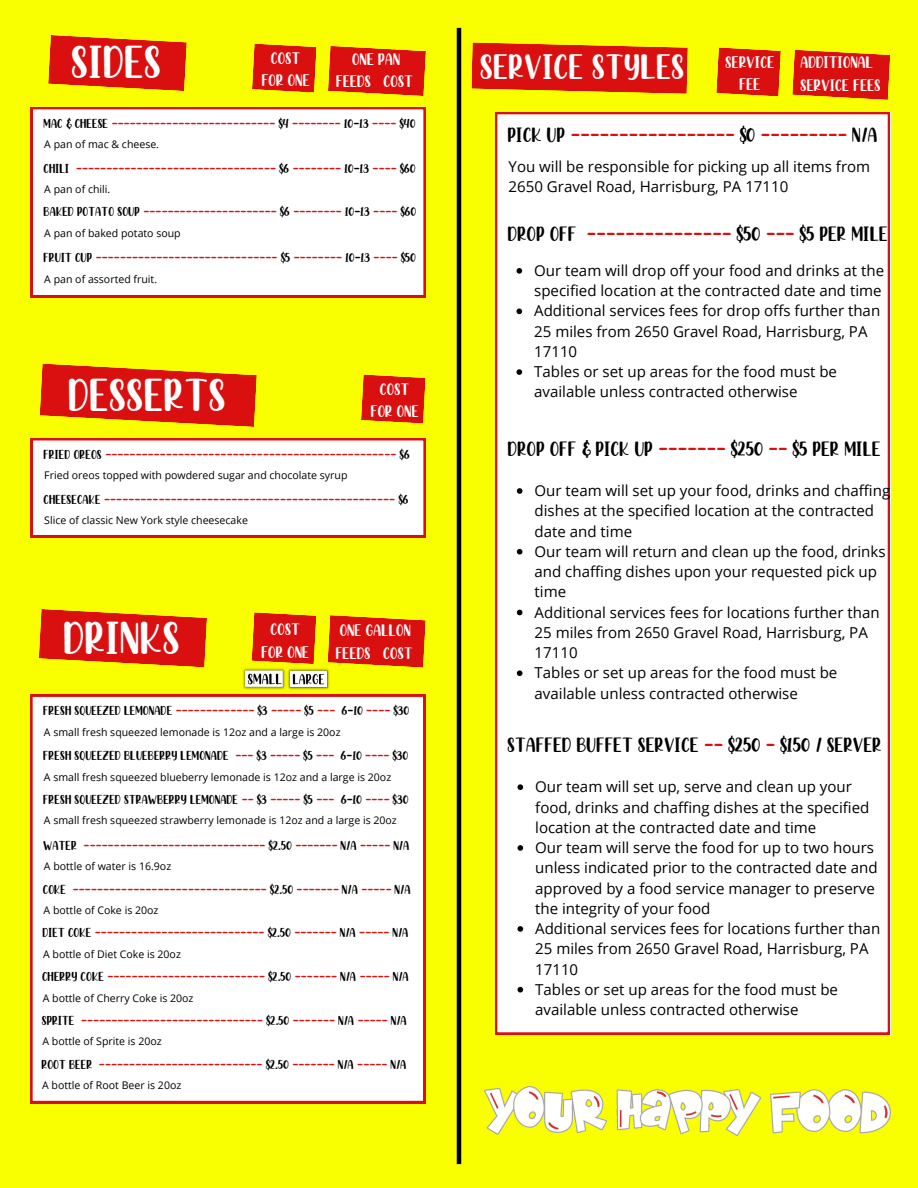
<style>
.page{position:relative;width:918px;height:1188px;background:#faff00}
.page>*{position:absolute;margin:0;border:0;box-sizing:border-box;transform-origin:0 0}
.t1{font:45px "Hashed Browns";color:#fff}
.t2{font:34.5px "Hashed Browns";color:#fff}
.t3{font:20.25px "Hashed Browns";color:#000}
.t4{font:20.25px "Hashed Browns";color:#da1010}
.t5{font:16.35px/22.5px "Hashed Browns";color:#fff}
.t6{font:15px/20.2px "Open Sans";color:#000}
.t7{font:12.75px "Hashed Browns";color:#da1010}
.t8{font:12.75px "Hashed Browns";color:#000}
.t9{font:10.5px "Open Sans";color:#000}
.s1{color:#000}
.s2{color:#da1010}
</style>
<div class="page">
<svg style="left:48px;top:35px;width:139px;height:56px;background:#de350d"></svg>
<svg style="left:40px;top:364px;width:217px;height:63px"></svg>
<svg style="left:39px;top:609px;width:168px;height:58px"></svg>
<img style="left:243px;top:668px;width:87px;height:22px">
<div style="left:31px;top:107px;width:395px;height:190px;background:#fff"></div>
<svg style="left:328px;top:46px;width:98px;height:50px;background:#de2f0d"></svg>
<svg style="left:252px;top:44px;width:65px;height:49px;background:#dd2d0d"></svg>
<div style="left:31px;top:438px;width:395px;height:99px;background:#fff"></div>
<svg style="left:361px;top:375px;width:65px;height:49px;background:#dd2d0d"></svg>
<div style="left:30px;top:695px;width:395px;height:408px;background:#fff"></div>
<svg style="left:328px;top:615px;width:98px;height:53px;background:#de310d"></svg>
<svg style="left:252px;top:612px;width:64px;height:52px;background:#dd290e"></svg>
<hr style="left:457px;top:28px;width:4px;height:1136px;background:#000">
<svg style="left:471px;top:42px;width:217px;height:52px;background:#de2e0d"></svg>
<div style="left:495px;top:112px;width:395px;height:923px;background:#fff"></div>
<svg style="left:792px;top:50px;width:98px;height:50px;background:#de2f0d"></svg>
<svg style="left:716px;top:47px;width:65px;height:49px;background:#dd2d0d"></svg>
<img style="left:485px;top:1086px;width:406px;height:50px">
<svg style="left:516px;top:268px;width:6px;height:6px"></svg>
<svg style="left:516px;top:309px;width:6px;height:5px"></svg>
<svg style="left:516px;top:369px;width:6px;height:6px"></svg>
<svg style="left:517px;top:488px;width:5px;height:6px"></svg>
<svg style="left:517px;top:549px;width:5px;height:6px"></svg>
<svg style="left:517px;top:610px;width:5px;height:5px"></svg>
<svg style="left:517px;top:670px;width:5px;height:6px"></svg>
<svg style="left:518px;top:784px;width:5px;height:6px"></svg>
<svg style="left:518px;top:845px;width:5px;height:6px"></svg>
<svg style="left:518px;top:926px;width:5px;height:6px"></svg>
<svg style="left:518px;top:987px;width:5px;height:6px"></svg>
<p class="t1" style="left:72px;top:36px;width:92px">SIDES</p>
<p class="t5" style="left:271px;top:47px;width:31px">COST</p>
<p class="t5" style="left:262px;top:69px;width:50px">FOR ONE</p>
<p class="t5" style="left:353px;top:47px;width:50px">ONE PAN</p>
<p class="t5" style="left:336px;top:70px;width:79px">FEEDS COST</p>
<p class="t7" style="left:44px;top:116px;width:373px"><span class="s1">MAC &amp; CHEESE</span> --------------------------- <span class="s1">$4</span> -------- <span class="s1">10-13</span> ---- <span class="s1">$40</span></p>
<p class="t9" style="left:44px;top:137px;width:116px">A pan of mac &amp; cheese.</p>
<p class="t7" style="left:44px;top:161px;width:373px"><span class="s1">CHILI</span> --------------------------------- <span class="s1">$6</span> -------- <span class="s1">10-13</span> ---- <span class="s1">$60</span></p>
<p class="t9" style="left:44px;top:182px;width:68px">A pan of chili.</p>
<p class="t7" style="left:44px;top:204px;width:374px"><span class="s1">BAKED POTATO SOUP</span> ---------------------- <span class="s1">$6</span> -------- <span class="s1">10-13</span> ---- <span class="s1">$60</span></p>
<p class="t9" style="left:44px;top:226px;width:138px">A pan of baked potato soup</p>
<p class="t7" style="left:44px;top:250px;width:374px"><span class="s1">FRUIT CUP</span> ------------------------------ <span class="s1">$5</span> -------- <span class="s1">10-13</span> ---- <span class="s1">$50</span></p>
<p class="t9" style="left:44px;top:271px;width:114px">A pan of assorted fruit.</p>
<p class="t1" style="left:69px;top:369px;width:160px">DESSERTS</p>
<p class="t5" style="left:380px;top:378px;width:31px">COST</p>
<p class="t5" style="left:371px;top:400px;width:50px">FOR ONE</p>
<p class="t7" style="left:44px;top:447px;width:367px"><span class="s1">FRIED OREOS</span> ------------------------------------------------ <span class="s1">$6</span></p>
<p class="t9" style="left:44px;top:468px;width:305px">Fried oreos topped with powdered sugar and chocolate syrup</p>
<p class="t7" style="left:44px;top:492px;width:366px"><span class="s1">CHEESECAKE</span> ------------------------------------------------ <span class="s1">$6</span></p>
<p class="t9" style="left:44px;top:513px;width:205px">Slice of classic New York style cheesecake</p>
<p class="t1" style="left:64px;top:612px;width:118px">DRINKS</p>
<p class="t5" style="left:271px;top:618px;width:31px">COST</p>
<p class="t5" style="left:262px;top:641px;width:50px">FOR ONE</p>
<p class="t5" style="left:340px;top:619px;width:73px">ONE GALLON</p>
<p class="t5" style="left:336px;top:641px;width:79px">FEEDS COST</p>
<p class="t8" style="left:44px;top:703px;width:367px">FRESH SQUEEZED LEMONADE <span class="s2">-------------</span> $3 <span class="s2">-----</span> $5 <span class="s2">---</span> 6-10 <span class="s2">----</span> $30</p>
<p class="t9" style="left:44px;top:724px;width:298px">A small fresh squeezed lemonade is 12oz and a large is 20oz</p>
<p class="t8" style="left:44px;top:748px;width:366px">FRESH SQUEEZED BLUEBERRY LEMONADE <span class="s2">---</span> $3 <span class="s2">-----</span> $5 <span class="s2">---</span> 6-10 <span class="s2">----</span> $30</p>
<p class="t9" style="left:44px;top:770px;width:349px">A small fresh squeezed blueberry lemonade is 12oz and a large is 20oz</p>
<p class="t8" style="left:44px;top:792px;width:367px">FRESH SQUEEZED STRAWBERRY LEMONADE <span class="s2">--</span> $3 <span class="s2">-----</span> $5 <span class="s2">---</span> 6-10 <span class="s2">----</span> $30</p>
<p class="t9" style="left:44px;top:813px;width:354px">A small fresh squeezed strawberry lemonade is 12oz and a large is 20oz</p>
<p class="t7" style="left:44px;top:838px;width:368px"><span class="s1">WATER</span> ------------------------------ <span class="s1">$2.50</span> ------- <span class="s1">N/A</span> ----- <span class="s1">N/A</span></p>
<p class="t9" style="left:44px;top:859px;width:129px">A bottle of water is 16.9oz</p>
<p class="t7" style="left:43px;top:882px;width:369px"><span class="s1">COKE</span> -------------------------------- <span class="s1">$2.50</span> ------- <span class="s1">N/A</span> ----- <span class="s1">N/A</span></p>
<p class="t9" style="left:44px;top:903px;width:116px">A bottle of Coke is 20oz</p>
<p class="t7" style="left:43px;top:925px;width:367px"><span class="s1">DIET COKE</span> ---------------------------- <span class="s1">$2.50</span> ------- <span class="s1">N/A</span> ----- <span class="s1">N/A</span></p>
<p class="t9" style="left:43px;top:947px;width:139px">A bottle of Diet Coke is 20oz</p>
<p class="t7" style="left:43px;top:970px;width:368px"><span class="s1">CHERRY COKE</span> -------------------------- <span class="s1">$2.50</span> ------- <span class="s1">N/A</span> ----- <span class="s1">N/A</span></p>
<p class="t9" style="left:43px;top:991px;width:152px">A bottle of Cherry Coke is 20oz</p>
<p class="t7" style="left:42px;top:1013px;width:367px"><span class="s1">SPRITE</span> ------------------------------ <span class="s1">$2.50</span> ------- <span class="s1">N/A</span> ----- <span class="s1">N/A</span></p>
<p class="t9" style="left:43px;top:1034px;width:121px">A bottle of Sprite is 20oz</p>
<p class="t7" style="left:42px;top:1057px;width:367px"><span class="s1">ROOT BEER</span> --------------------------- <span class="s1">$2.50</span> ------- <span class="s1">N/A</span> ----- <span class="s1">N/A</span></p>
<p class="t9" style="left:42px;top:1078px;width:141px">A bottle of Root Beer is 20oz</p>
<p class="t2" style="left:481px;top:47px;width:207px">SERVICE STYLES</p>
<p class="t5" style="left:726px;top:50px;width:50px">SERVICE</p>
<p class="t5" style="left:740px;top:73px;width:23px">FEE</p>
<p class="t5" style="left:801px;top:51px;width:82px">ADDITIONAL<br>SERVICE FEES</p>
<p class="t4" style="left:508px;top:123px;width:371px"><span class="s1">PICK UP</span> ----------------- <span class="s1">$0</span> --------- <span class="s1">N/A</span></p>
<p class="t6" style="left:509px;top:156px;width:363px">You will be responsible for picking up all items from<br>2650 Gravel Road, Harrisburg, PA 17110</p>
<p class="t3" style="left:508px;top:222px;width:382px">DROP OFF <span class="s2">---------------</span> $50 <span class="s2">---</span> $5 PER MILE</p>
<p class="t6" style="left:534px;top:260px;width:351px">Our team will drop off your food and drinks at the specified location at the contracted date and time</p>
<p class="t6" style="left:534px;top:300px;width:348px">Additional services fees for drop offs further than<br>25 miles from 2650 Gravel Road, Harrisburg, PA<br>17110</p>
<p class="t6" style="left:534px;top:361px;width:304px">Tables or set up areas for the food must be available unless contracted otherwise</p>
<p class="t3" style="left:508px;top:437px;width:375px">DROP OFF &amp; PICK UP <span class="s2">-------</span> $250 <span class="s2">--</span> $5 PER MILE</p>
<p class="t6" style="left:535px;top:480px;width:357px">Our team will set up your food, drinks and chaffing dishes at the specified location at the contracted date and time</p>
<p class="t6" style="left:535px;top:541px;width:352px">Our team will return and clean up the food, drinks and chaffing dishes upon your requested pick up time</p>
<p class="t6" style="left:535px;top:602px;width:347px">Additional services fees for locations further than<br>25 miles from 2650 Gravel Road, Harrisburg, PA<br>17110</p>
<p class="t6" style="left:535px;top:662px;width:304px">Tables or set up areas for the food must be available unless contracted otherwise</p>
<p class="t3" style="left:508px;top:734px;width:376px">STAFFED BUFFET SERVICE <span class="s2">--</span> $250 <span class="s2">-</span> $150 / SERVER</p>
<p class="t6" style="left:535px;top:776px;width:336px">Our team will set up, serve and clean up your food, drinks and chaffing dishes at the specified location at the contracted date and time</p>
<p class="t6" style="left:535px;top:837px;width:344px">Our team will serve the food for up to two hours unless indicated prior to the contracted date and approved by a food service manager to preserve the integrity of your food</p>
<p class="t6" style="left:535px;top:918px;width:347px">Additional services fees for locations further than<br>25 miles from 2650 Gravel Road, Harrisburg, PA<br>17110</p>
<p class="t6" style="left:535px;top:979px;width:304px">Tables or set up areas for the food must be available unless contracted otherwise</p>
</div>
